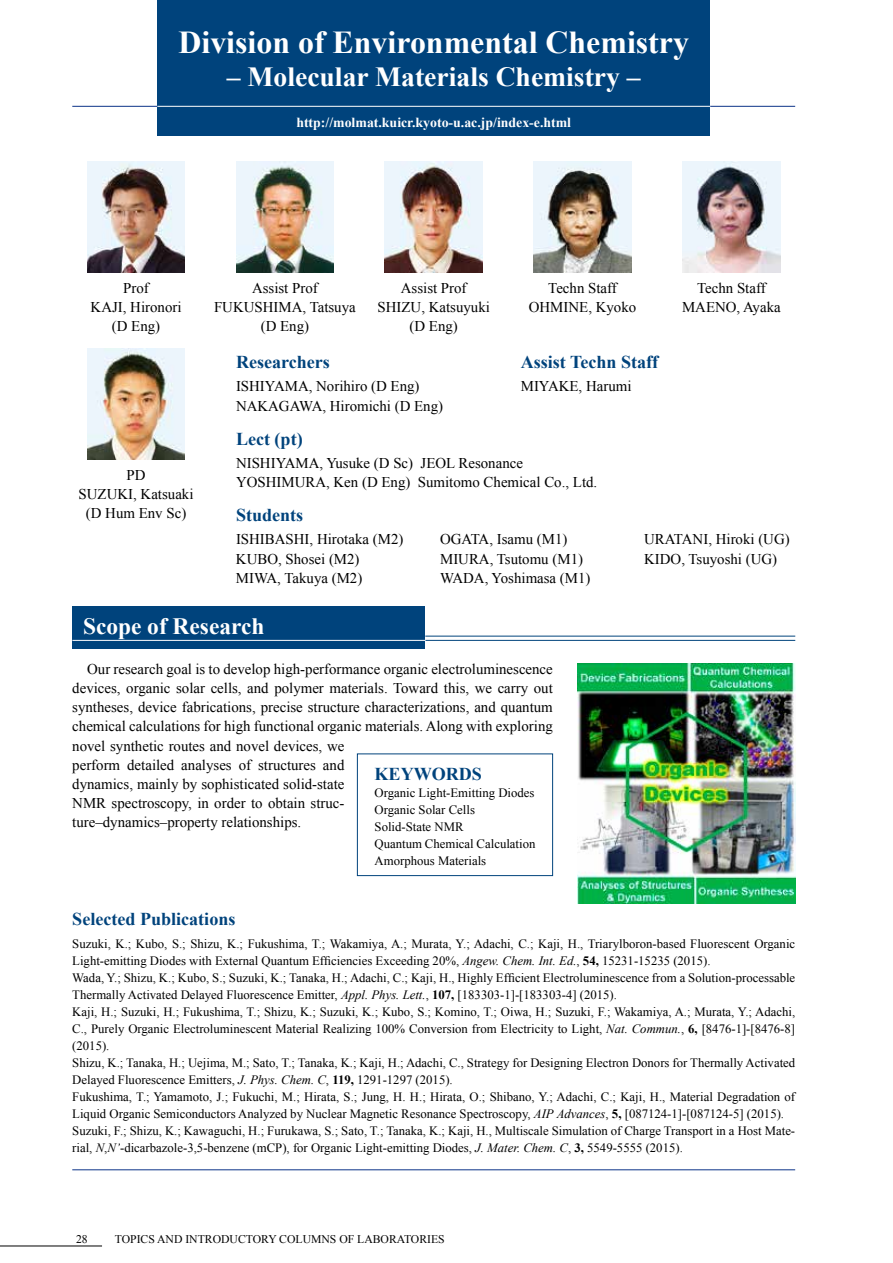
<style>
.page{position:relative;width:893px;height:1263px;background:#fff}
.page>*{position:absolute;margin:0;border:0;box-sizing:border-box;transform-origin:0 0}
.t1{font:700 31.95px "Times New Roman";color:#fff}
.t2{font:700 27.6px "Times New Roman";color:#fff}
.t3{font:700 23.4px "Times New Roman";color:#fff}
.t4{font:700 18px "Times New Roman";color:#00437c}
.t5{font:14.85px/19.2px "Times New Roman";color:#000;text-align:center}
.t6{font:700 13.8px "Times New Roman";color:#fff}
.t7{font:12.75px/17px "Times New Roman";color:#000}
.t8{font:11.7px "Times New Roman";color:#000}
.s1{font-style:italic}
.s2{font-weight:700}
</style>
<div class="page">
<div style="left:157px;top:0;width:553px;height:136px;background:#00437c"></div>
<hr style="left:72px;top:106px;width:85px;height:1px;background:#0c3388">
<hr style="left:710px;top:106px;width:85px;height:1px;background:#0c3388">
<hr style="left:72px;top:1169px;width:723px;height:1px;background:#0c3388">
<hr style="left:157px;top:106px;width:553px;height:1px;background:#fff">
<hr style="left:0;top:1246px;width:102px;height:1px;background:#000">
<img style="left:87px;top:162px;width:98px;height:110px">
<img style="left:87px;top:349px;width:98px;height:110px">
<img style="left:682px;top:162px;width:98px;height:110px">
<img style="left:534px;top:162px;width:97px;height:110px">
<img style="left:385px;top:162px;width:98px;height:110px">
<img style="left:236px;top:162px;width:98px;height:110px">
<div style="left:72px;top:606px;width:353px;height:42px;background:#00437c"></div>
<hr style="left:425px;top:636px;width:370px;height:1px;background:#00437c">
<hr style="left:425px;top:640px;width:370px;height:1px;background:#00437c">
<hr style="left:72px;top:640px;width:353px;height:1px;background:#fff">
<img style="left:577px;top:663px;width:218px;height:240px">
<div style="left:357px;top:754px;width:196px;height:122px;border:1px solid #00437c"></div>
<h1 class="t1" style="left:178px;top:20px;width:512px">Division of Environmental Chemistry</h1>
<h2 class="t2" style="left:227px;top:58px;width:415px">– Molecular Materials Chemistry –</h2>
<p class="t6" style="left:296px;top:113px;width:276px">http://molmat.kuicr.kyoto-u.ac.jp/index-e.html</p>
<p class="t5" style="left:91px;top:278px;width:92px">Prof<br>KAJI, Hironori (D Eng)</p>
<p class="t5" style="left:79px;top:465px;width:116px">PD<br>SUZUKI, Katsuaki (D Hum Env Sc)</p>
<p class="t5" style="left:214px;top:278px;width:143px">Assist Prof<br>FUKUSHIMA, Tatsuya (D Eng)</p>
<p class="t5" style="left:377px;top:278px;width:114px">Assist Prof<br>SHIZU, Katsuyuki (D Eng)</p>
<p class="t5" style="left:529px;top:278px;width:109px">Techn Staff<br>OHMINE, Kyoko</p>
<p class="t5" style="left:682px;top:278px;width:100px">Techn Staff<br>MAENO, Ayaka</p>
<h3 class="t4" style="left:236px;top:349px;width:96px">Researchers</h3>
<p class="t5" style="left:236px;top:377px;width:209px;text-align:left">ISHIYAMA, Norihiro (D Eng)<br>NAKAGAWA, Hiromichi (D Eng)</p>
<h3 class="t4" style="left:521px;top:349px;width:139px">Assist Techn Staff</h3>
<p class="t5" style="left:521px;top:377px;width:112px">MIYAKE, Harumi</p>
<h3 class="t4" style="left:236px;top:426px;width:68px">Lect (pt)</h3>
<p class="t5" style="left:236px;top:453px;width:363px;text-align:left">NISHIYAMA, Yusuke (D Sc) JEOL Resonance<br>YOSHIMURA, Ken (D Eng) Sumitomo Chemical Co., Ltd.</p>
<h3 class="t4" style="left:236px;top:503px;width:69px">Students</h3>
<p class="t5" style="left:236px;top:530px;width:169px">ISHIBASHI, Hirotaka (M2)</p>
<p class="t5" style="left:440px;top:530px;width:129px">OGATA, Isamu (M1)</p>
<p class="t5" style="left:644px;top:530px;width:147px">URATANI, Hiroki (UG)</p>
<p class="t5" style="left:236px;top:549px;width:125px">KUBO, Shosei (M2)</p>
<p class="t5" style="left:440px;top:549px;width:144px">MIURA, Tsutomu (M1)</p>
<p class="t5" style="left:644px;top:549px;width:135px">KIDO, Tsuyoshi (UG)</p>
<p class="t5" style="left:236px;top:568px;width:128px">MIWA, Takuya (M2)</p>
<p class="t5" style="left:440px;top:568px;width:152px">WADA, Yoshimasa (M1)</p>
<h3 class="t3" style="left:83px;top:610px;width:183px">Scope of Research</h3>
<p class="t5" style="left:72px;top:659px;width:482px;text-align:left;text-indent:15px">Our research goal is to develop high-performance organic electroluminescence devices, organic solar cells, and polymer materials. Toward this, we carry out syntheses, device fabrications, precise structure characterizations, and quantum chemical calculations for high functional organic materials. Along with exploring novel synthetic routes and novel devices, we<br>perform detailed analyses of structures and<br>dynamics, mainly by sophisticated solid-state<br>NMR spectroscopy, in order to obtain struc-<br>ture–dynamics–property relationships.</p>
<h3 class="t4" style="left:375px;top:761px;width:109px">KEYWORDS</h3>
<p class="t7" style="left:375px;top:784px;width:162px">Organic Light-Emitting Diodes<br>Organic Solar Cells<br>Solid-State NMR<br>Quantum Chemical Calculation<br>Amorphous Materials</p>
<h3 class="t4" style="left:72px;top:906px;width:165px">Selected Publications</h3>
<p class="t7" style="left:72px;top:935px;width:724px">Suzuki, K.; Kubo, S.; Shizu, K.; Fukushima, T.; Wakamiya, A.; Murata, Y.; Adachi, C.; Kaji, H., Triarylboron-based Fluorescent Organic Light-emitting Diodes with External Quantum Efficiencies Exceeding 20%, <span class="s1">Angew. Chem. Int. Ed.</span>, <span class="s2">54,</span> 15231-15235 (2015).<br>Wada, Y.; Shizu, K.; Kubo, S.; Suzuki, K.; Tanaka, H.; Adachi, C.; Kaji, H., Highly Efficient Electroluminescence from a Solution-processable Thermally Activated Delayed Fluorescence Emitter, <span class="s1">Appl. Phys. Lett.</span>, <span class="s2">107,</span> [183303-1]-[183303-4] (2015).<br>Kaji, H.; Suzuki, H.; Fukushima, T.; Shizu, K.; Suzuki, K.; Kubo, S.; Komino, T.; Oiwa, H.; Suzuki, F.; Wakamiya, A.; Murata, Y.; Adachi, C., Purely Organic Electroluminescent Material Realizing 100% Conversion from Electricity to Light, <span class="s1">Nat. Commun.</span>, <span class="s2">6,</span> [8476-1]-[8476-8] (2015).<br>Shizu, K.; Tanaka, H.; Uejima, M.; Sato, T.; Tanaka, K.; Kaji, H.; Adachi, C., Strategy for Designing Electron Donors for Thermally Activated Delayed Fluorescence Emitters, <span class="s1">J. Phys. Chem. C</span>, <span class="s2">119,</span> 1291-1297 (2015).<br>Fukushima, T.; Yamamoto, J.; Fukuchi, M.; Hirata, S.; Jung, H. H.; Hirata, O.; Shibano, Y.; Adachi, C.; Kaji, H., Material Degradation of Liquid Organic Semiconductors Analyzed by Nuclear Magnetic Resonance Spectroscopy, <span class="s1">AIP Advances</span>, <span class="s2">5,</span> [087124-1]-[087124-5] (2015).<br>Suzuki, F.; Shizu, K.; Kawaguchi, H.; Furukawa, S.; Sato, T.; Tanaka, K.; Kaji, H., Multiscale Simulation of Charge Transport in a Host Mate&shy;rial, <span class="s1">N</span>,<span class="s1">N’</span>-dicarbazole-3,5-benzene (mCP), for Organic Light-emitting Diodes, <span class="s1">J. Mater. Chem. C</span>, <span class="s2">3,</span> 5549-5555 (2015).</p>
<p class="t8" style="left:76px;top:1231px;width:13px">28</p>
<p class="t8" style="left:115px;top:1231px;width:331px">TOPICS AND INTRODUCTORY COLUMNS OF LABORATORIES</p>
</div>
